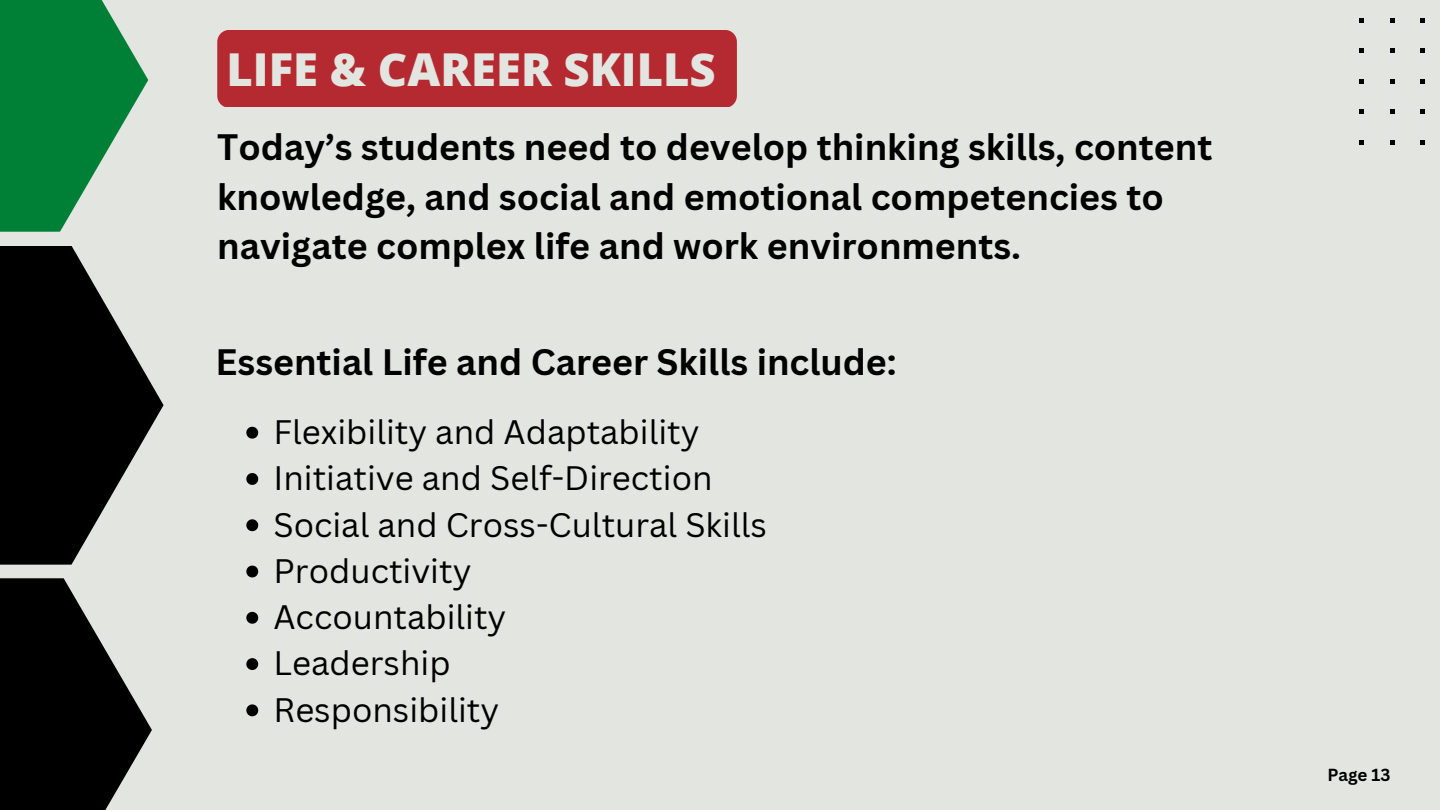
<style>
.page{position:relative;width:1440px;height:810px;background:#e3e5e0}
.page>*{position:absolute;margin:0;border:0;box-sizing:border-box;transform-origin:0 0}
.t1{font:800 45.4px "Open Sans";color:#e3e5e0}
.t2{font:700 35.8px/49.5px "Canva Sans";color:#000}
.t3{font:33.1px/46.3px "Canva Sans";color:#000}
.t4{font:700 17px "Canva Sans";color:#000}
</style>
<div class="page">
<div style="left:217px;top:30px;width:520px;height:76px;background:#b42a30"></div>
<svg style="left:0;top:246px;width:164px;height:319px;fill:#000"></svg>
<svg style="left:0;top:0;width:148px;height:232px;fill:#008037"></svg>
<svg style="left:0;top:578px;width:152px;height:232px;fill:#000"></svg>
<svg style="left:1359px;top:18px;width:5px;height:5px"></svg>
<svg style="left:1359px;top:48px;width:5px;height:5px"></svg>
<svg style="left:1359px;top:79px;width:5px;height:5px"></svg>
<svg style="left:1359px;top:110px;width:5px;height:4px"></svg>
<svg style="left:1359px;top:140px;width:5px;height:5px"></svg>
<svg style="left:1390px;top:18px;width:5px;height:5px"></svg>
<svg style="left:1390px;top:48px;width:5px;height:5px"></svg>
<svg style="left:1390px;top:79px;width:5px;height:5px"></svg>
<svg style="left:1390px;top:110px;width:5px;height:4px"></svg>
<svg style="left:1390px;top:140px;width:5px;height:5px"></svg>
<svg style="left:1420px;top:18px;width:5px;height:5px"></svg>
<svg style="left:1420px;top:48px;width:5px;height:5px"></svg>
<svg style="left:1420px;top:79px;width:5px;height:5px"></svg>
<svg style="left:1420px;top:110px;width:5px;height:4px"></svg>
<svg style="left:1420px;top:140px;width:5px;height:5px"></svg>
<svg style="left:246px;top:427px;width:12px;height:12px"></svg>
<svg style="left:246px;top:473px;width:12px;height:12px"></svg>
<svg style="left:246px;top:519px;width:12px;height:12px"></svg>
<svg style="left:246px;top:566px;width:12px;height:11px"></svg>
<svg style="left:246px;top:612px;width:12px;height:12px"></svg>
<svg style="left:246px;top:658px;width:12px;height:12px"></svg>
<svg style="left:246px;top:704px;width:12px;height:12px"></svg>
<p class="t1" style="left:226px;top:38px;width:491px">LIFE &amp; CAREER SKILLS</p>
<p class="t2" style="left:217px;top:122px;width:997px">Today’s students need to develop thinking skills, content knowledge, and social and emotional competencies to navigate complex life and work environments.</p>
<p class="t2" style="left:216px;top:336px;width:683px">Essential Life and Career Skills include:</p>
<p class="t3" style="left:273px;top:408px;width:495px">Flexibility and Adaptability<br>Initiative and Self-Direction<br>Social and Cross-Cultural Skills<br>Productivity<br>Accountability<br>Leadership<br>Responsibility</p>
<p class="t4" style="left:1327px;top:763px;width:65px">Page 13</p>
</div>
